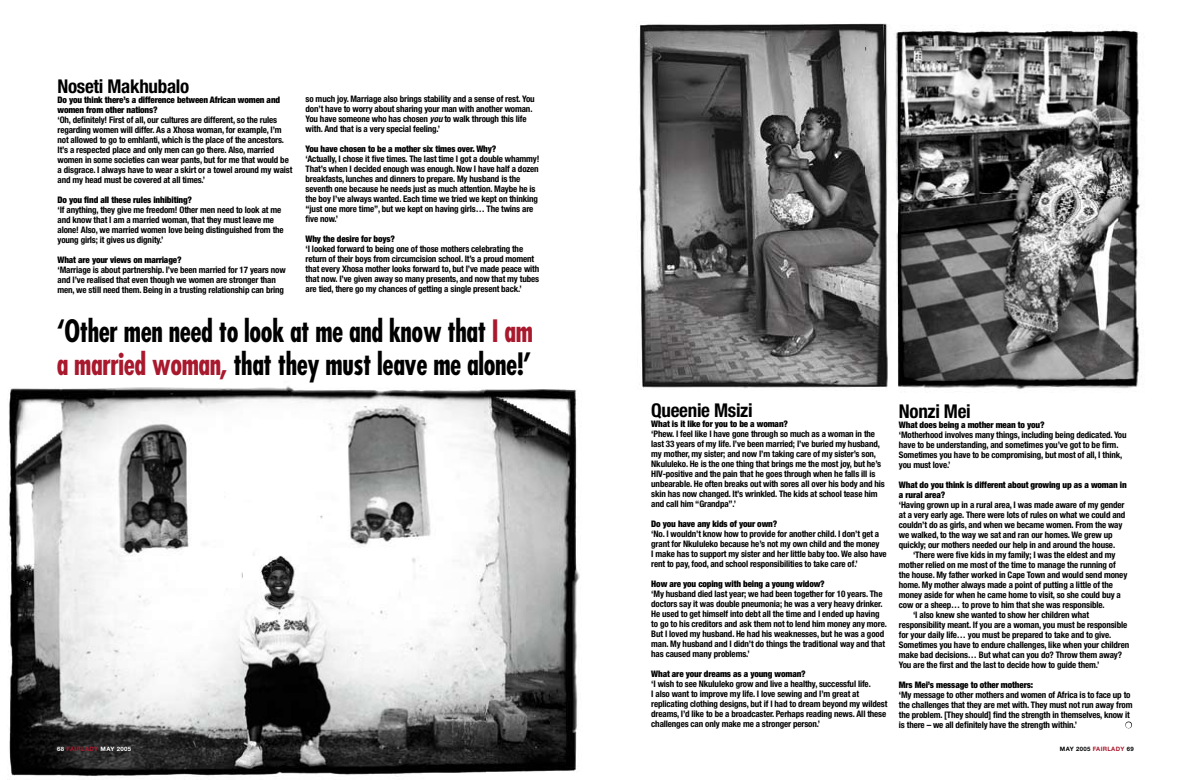
<style>
.page{position:relative;width:1191px;height:780px;background:#fff}
.page>*{position:absolute;margin:0;border:0;box-sizing:border-box;transform-origin:0 0}
.t1{font:700 condensed 30px/33px "Futura";letter-spacing:-.015em;color:#000;scale:.9 1}
.t2{font:700 condensed 19px "Helvetica Neue";letter-spacing:-.015em;color:#000}
.t3{font:700 condensed 9px/10px "Helvetica Neue";letter-spacing:-.015em;color:#000}
.t4{font:900 condensed 9px/10px "Helvetica Neue";letter-spacing:-.015em;color:#000}
.t5{font:8px "Zapf Dingbats ITC";color:#fff}
.t6{font:700 6px "Helvetica Neue";letter-spacing:.05em;color:#fff}
.t7{font:700 6px "Helvetica Neue";letter-spacing:.05em;color:#000}
.s1{font-style:italic}
.s2{color:#a9192d}
</style>
<div class="page">
<img style="left:636px;top:23px;width:250px;height:366px">
<img style="left:897px;top:28px;width:243px;height:362px">
<img style="left:883px;top:24px;width:14px;height:365px">
<img style="left:8px;top:385px;width:572px;height:392px">
<svg style="left:1125px;top:721px;width:7px;height:8px"></svg>
<h2 class="t2" style="left:58px;top:74px;width:133px">Noseti Makhubalo</h2>
<p class="t4" style="left:58px;top:94px;width:224px">Do you think there’s a difference between African women and women from other nations?</p>
<p class="t3" style="left:58px;top:114px;width:236px">‘Oh, definitely! First of all, our cultures are different, so the rules regarding women will differ. As a Xhosa woman, for example, I’m not allowed to go to emhlanti, which is the place of the ancestors.<br>It’s a respected place and only men can go there. Also, married women in some societies can wear pants, but for me that would be a disgrace. I always have to wear a skirt or a towel around my waist and my head must be covered at all times.’</p>
<p class="t4" style="left:58px;top:194px;width:136px">Do you find all these rules inhibiting?</p>
<p class="t3" style="left:58px;top:204px;width:228px">‘If anything, they give me freedom! Other men need to look at me and know that I am a married woman, that they must leave me alone! Also, we married women love being distinguished from the young girls; it gives us dignity.’</p>
<p class="t4" style="left:58px;top:254px;width:126px">What are your views on marriage?</p>
<p class="t3" style="left:58px;top:264px;width:230px">‘Marriage is about partnership. I’ve been married for 17 years now and I’ve realised that even though we women are stronger than men, we still need them. Being in a trusting relationship can bring</p>
<p class="t3" style="left:305px;top:94px;width:231px">so much joy. Marriage also brings stability and a sense of rest. You don’t have to worry about sharing your man with another woman.<br>You have someone who has chosen <span class="s1">you</span> to walk through this life with. And that is a very special feeling.’</p>
<p class="t4" style="left:305px;top:144px;width:192px">You have chosen to be a mother six times over. Why?</p>
<p class="t3" style="left:305px;top:154px;width:235px">‘Actually, I chose it five times. The last time I got a double whammy!<br>That’s when I decided enough was enough. Now I have half a dozen breakfasts, lunches and dinners to prepare. My husband is the seventh one because he needs just as much attention. Maybe he is the boy I’ve always wanted. Each time we tried we kept on thinking “just one more time”, but we kept on having girls… The twins are five now.’</p>
<p class="t4" style="left:305px;top:234px;width:91px">Why the desire for boys?</p>
<p class="t3" style="left:305px;top:244px;width:235px">‘I looked forward to being one of those mothers celebrating the return of their boys from circumcision school. It’s a proud moment that every Xhosa mother looks forward to, but I’ve made peace with that now. I’ve given away so many presents, and now that my tubes are tied, there go my chances of getting a single present back.’</p>
<h1 class="t1" style="left:57px;top:315px;width:531px">‘Other men need to look at me and know that <span class="s2">I am a married woman,</span> that they must leave me alone!’</h1>
<h2 class="t2" style="left:651px;top:398px;width:103px">Queenie Msizi</h2>
<p class="t4" style="left:651px;top:418px;width:138px">What is it like for you to be a woman?</p>
<p class="t3" style="left:651px;top:428px;width:235px">‘Phew. I feel like I have gone through so much as a woman in the last 33 years of my life. I’ve been married; I’ve buried my husband, my mother, my sister; and now I’m taking care of my sister’s son, Nkululeko. He is the one thing that brings me the most joy, but he’s HIV-positive and the pain that he goes through when he falls ill is unbearable. He often breaks out with sores all over his body and his skin has now changed. It’s wrinkled. The kids at school tease him and call him “Grandpa”.’</p>
<p class="t4" style="left:651px;top:518px;width:127px">Do you have any kids of your own?</p>
<p class="t3" style="left:651px;top:528px;width:237px">‘No. I wouldn’t know how to provide for another child. I don’t get a grant for Nkululeko because he’s not my own child and the money<br>I make has to support my sister and her little baby too. We also have rent to pay, food, and school responsibilities to take care of.’</p>
<p class="t4" style="left:651px;top:578px;width:175px">How are you coping with being a young widow?</p>
<p class="t3" style="left:651px;top:588px;width:237px">‘My husband died last year; we had been together for 10 years. The doctors say it was double pneumonia; he was a very heavy drinker.<br>He used to get himself into debt all the time and I ended up having to go to his creditors and ask them not to lend him money any more.<br>But I loved my husband. He had his weaknesses, but he was a good man. My husband and I didn’t do things the traditional way and that has caused many problems.’</p>
<p class="t4" style="left:651px;top:668px;width:156px">What are your dreams as a young woman?</p>
<p class="t3" style="left:651px;top:678px;width:238px">‘I wish to see Nkululeko grow and live a healthy, successful life.<br>I also want to improve my life. I love sewing and I’m great at replicating clothing designs, but if I had to dream beyond my wildest dreams, I’d like to be a broadcaster. Perhaps reading news. All these challenges can only make me a stronger person.’</p>
<h2 class="t2" style="left:899px;top:399px;width:73px">Nonzi Mei</h2>
<p class="t4" style="left:899px;top:419px;width:147px">What does being a mother mean to you?</p>
<p class="t3" style="left:899px;top:429px;width:229px">‘Motherhood involves many things, including being dedicated. You have to be understanding, and sometimes you’ve got to be firm.<br>Sometimes you have to be compromising, but most of all, I think, you must love.’</p>
<p class="t4" style="left:899px;top:479px;width:229px">What do you think is different about growing up as a woman in a rural area?</p>
<p class="t3" style="left:899px;top:499px;width:228px">‘Having grown up in a rural area, I was made aware of my gender at a very early age. There were lots of rules on what we could and couldn’t do as girls, and when we became women. From the way we walked, to the way we sat and ran our homes. We grew up quickly; our mothers needed our help in and around the house.</p>
<p class="t3" style="left:913px;top:549px;width:204px">‘There were five kids in my family; I was the eldest and my</p>
<p class="t3" style="left:899px;top:559px;width:218px">mother relied on me most of the time to manage the running of</p>
<p class="t3" style="left:899px;top:569px;width:230px">the house. My father worked in Cape Town and would send money</p>
<p class="t3" style="left:899px;top:579px;width:215px">home. My mother always made a point of putting a little of the</p>
<p class="t3" style="left:899px;top:589px;width:223px">money aside for when he came home to visit, so she could buy a</p>
<p class="t3" style="left:899px;top:599px;width:207px">cow or a sheep… to prove to him that she was responsible.</p>
<p class="t3" style="left:913px;top:609px;width:177px">‘I also knew she wanted to show her children what</p>
<p class="t3" style="left:899px;top:619px;width:230px">responsibility meant. If you are a woman, you must be responsible</p>
<p class="t3" style="left:899px;top:629px;width:214px">for your daily life… you must be prepared to take and to give.</p>
<p class="t3" style="left:899px;top:639px;width:232px">Sometimes you have to endure challenges, like when your children</p>
<p class="t3" style="left:899px;top:649px;width:225px">make bad decisions… But what can you do? Throw them away?</p>
<p class="t3" style="left:899px;top:659px;width:202px">You are the first and the last to decide how to guide them.’</p>
<p class="t4" style="left:899px;top:679px;width:136px">Mrs Mei’s message to other mothers:</p>
<p class="t3" style="left:899px;top:689px;width:235px">‘My message to other mothers and women of Africa is to face up to the challenges that they are met with. They must not run away from the problem. [They should] find the strength in themselves, know it is there – we all definitely have the strength within.’</p>
<p class="t5" style="left:1125px;top:721px;width:8px">●</p>
<p class="t6" style="left:57px;top:745px;width:75px">68 <span class="s2">FAIRLADY</span> MAY 2005</p>
<p class="t7" style="left:1060px;top:745px;width:75px">MAY 2005 <span class="s2">FAIRLADY</span> 69</p>
</div>
